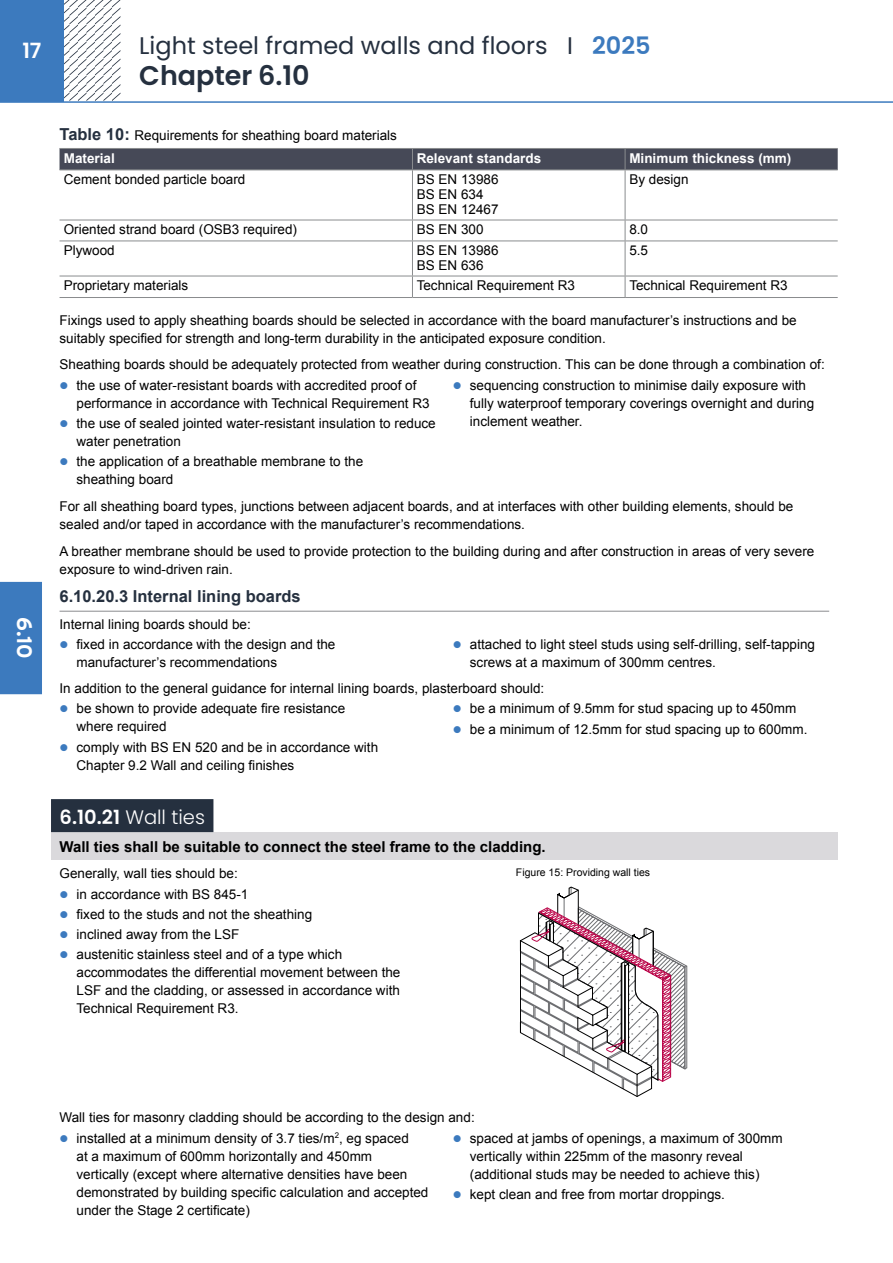
<style>
.page{position:relative;width:893px;height:1263px;background:#fff}
.page>*{position:absolute;margin:0;border:0;box-sizing:border-box;transform-origin:0 0}
.t1{font:600 27px "Poppins";color:#25303f}
.t2{font:24px "Poppins";color:#25303f}
.t3{font:700 21px "Interstate";color:#fff}
.t4{font:600 21px "Poppins";color:#fff}
.t5{font:300 19.5px "Poppins";color:#fff}
.t6{font:700 16.5px "Arial";color:#25303f}
.t7{font:700 15px "Arial";color:#000}
.t8{font:13.5px/18px "Arial";color:#000}
.t9{font:700 13.5px "Arial";color:#fff}
.t10{font:10.5px "Arial";color:#000}
.s1{font-weight:600;color:#3c7abe}
.s2{font-weight:700;font-size:16.5px;color:#25303f}
.s3{font-weight:700;color:#fff}
.s4{font-weight:600}
</style>
<div class="page">
<svg style="left:64px;top:0;width:56px;height:101px"></svg>
<div style="left:0;top:0;width:64px;height:101px;background:#3c7abe"></div>
<hr style="left:0;top:101px;width:893px;height:2px;background:#3c7abe">
<div style="left:0;top:581px;width:42px;height:114px;background:#3c7abe"></div>
<div style="left:51px;top:832px;width:787px;height:28px;background:#dad9dc"></div>
<svg style="left:60px;top:148px;width:778px;height:22px;background:#4b4e5b"></svg>
<hr style="left:60px;top:170px;width:352px;height:1px;background:#8a8c8e">
<hr style="left:412px;top:170px;width:213px;height:1px;background:#8a8c8e">
<hr style="left:412px;top:170px;width:1px;height:50px;background:#8a8c8e">
<hr style="left:625px;top:170px;width:213px;height:1px;background:#8a8c8e">
<hr style="left:625px;top:170px;width:1px;height:50px;background:#8a8c8e">
<hr style="left:60px;top:220px;width:352px;height:1px;background:#8a8c8e">
<hr style="left:412px;top:220px;width:213px;height:1px;background:#8a8c8e">
<svg style="left:412px;top:220px;width:1px;height:21px"></svg>
<hr style="left:625px;top:220px;width:213px;height:1px;background:#8a8c8e">
<svg style="left:625px;top:220px;width:1px;height:21px"></svg>
<hr style="left:60px;top:241px;width:352px;height:1px;background:#8a8c8e">
<hr style="left:412px;top:241px;width:213px;height:1px;background:#8a8c8e">
<hr style="left:412px;top:241px;width:1px;height:35px;background:#8a8c8e">
<hr style="left:625px;top:241px;width:213px;height:1px;background:#8a8c8e">
<hr style="left:625px;top:241px;width:1px;height:35px;background:#8a8c8e">
<hr style="left:60px;top:276px;width:352px;height:1px;background:#8a8c8e">
<hr style="left:412px;top:276px;width:213px;height:1px;background:#8a8c8e">
<svg style="left:412px;top:276px;width:1px;height:21px"></svg>
<hr style="left:625px;top:276px;width:213px;height:1px;background:#8a8c8e">
<svg style="left:625px;top:276px;width:1px;height:21px"></svg>
<hr style="left:60px;top:297px;width:352px;height:1px;background:#8a8c8e">
<hr style="left:412px;top:297px;width:213px;height:1px;background:#8a8c8e">
<hr style="left:625px;top:297px;width:213px;height:1px;background:#8a8c8e">
<hr style="left:60px;top:611px;width:769px;height:1px;background:#8a8c8e">
<div style="left:51px;top:799px;width:162px;height:33px;background:#25303f"></div>
<svg style="left:520px;top:887px;width:167px;height:210px"></svg>
<h3 class="t4" style="left:22px;top:38px;width:21px">17</h3>
<h3 class="t3" style="left:36px;top:617px;width:43px;rotate:90deg">6.10</h3>
<h2 class="t2" style="left:139px;top:31px;width:513px">Light steel framed walls and floors I <span class="s1">2025</span></h2>
<h1 class="t1" style="left:139px;top:60px;width:172px">Chapter 6.10</h1>
<p class="t8" style="left:64px;top:124px;width:335px;line-height:23px;text-indent:-4px"><span class="s2">Table 10:</span> Requirements for sheathing board materials<br><span class="s3">Material</span></p>
<p class="t9" style="left:417px;top:149px;width:126px">Relevant standards</p>
<p class="t9" style="left:629px;top:149px;width:164px">Minimum thickness (mm)</p>
<p class="t8" style="left:64px;top:170px;width:183px">Cement bonded particle board</p>
<p class="t8" style="left:417px;top:172px;width:83px;line-height:15px">BS EN 13986<br>BS EN 634<br>BS EN 12467</p>
<p class="t8" style="left:629px;top:170px;width:61px">By design</p>
<p class="t8" style="left:64px;top:220px;width:235px">Oriented strand board (OSB3 required)</p>
<p class="t8" style="left:417px;top:220px;width:68px">BS EN 300</p>
<p class="t8" style="left:629px;top:220px;width:20px">8.0</p>
<p class="t8" style="left:64px;top:241px;width:53px">Plywood</p>
<p class="t8" style="left:417px;top:243px;width:83px;line-height:15px">BS EN 13986<br>BS EN 636</p>
<p class="t8" style="left:629px;top:241px;width:20px">5.5</p>
<p class="t8" style="left:64px;top:276px;width:126px">Proprietary materials</p>
<p class="t8" style="left:417px;top:276px;width:160px">Technical Requirement R3</p>
<p class="t8" style="left:629px;top:276px;width:160px">Technical Requirement R3</p>
<p class="t8" style="left:60px;top:311px;width:739px">Fixings used to apply sheathing boards should be selected in accordance with the board manufacturer’s instructions and be suitably specified for strength and long-term durability in the anticipated exposure condition.</p>
<p class="t8" style="left:77px;top:354px;width:750px;line-height:20.5px;text-indent:-17px">Sheathing boards should be adequately protected from weather during construction. This can be done through a combination of: the use of water-resistant boards with accredited proof of</p>
<p class="t8" style="left:77px;top:393px;width:361px;line-height:20.1px">performance in accordance with Technical Requirement R3 the use of sealed jointed water-resistant insulation to reduce</p>
<p class="t8" style="left:77px;top:431px;width:288px;line-height:20.1px">water penetration<br>the application of a breathable membrane to the</p>
<p class="t8" style="left:77px;top:470px;width:98px">sheathing board</p>
<p class="t8" style="left:470px;top:376px;width:346px">sequencing construction to minimise daily exposure with fully waterproof temporary coverings overnight and during inclement weather.</p>
<p class="t8" style="left:60px;top:498px;width:735px">For all sheathing board types, junctions between adjacent boards, and at interfaces with other building elements, should be sealed and/or taped in accordance with the manufacturer’s recommendations.</p>
<p class="t8" style="left:60px;top:542px;width:756px">A breather membrane should be used to provide protection to the building during and after construction in areas of very severe exposure to wind-driven rain.</p>
<p class="t6" style="left:60px;top:586px;width:243px">6.10.20.3 Internal lining boards</p>
<p class="t8" style="left:77px;top:614px;width:260px;line-height:20.5px;text-indent:-17px">Internal lining boards should be:<br>fixed in accordance with the design and the</p>
<p class="t8" style="left:77px;top:654px;width:202px">manufacturer’s recommendations</p>
<p class="t8" style="left:470px;top:636px;width:347px">attached to light steel studs using self-drilling, self-tapping screws at a maximum of 300mm centres.</p>
<p class="t8" style="left:77px;top:678px;width:469px;line-height:20.5px;text-indent:-17px">In addition to the general guidance for internal lining boards, plasterboard should: be shown to provide adequate fire resistance</p>
<p class="t8" style="left:77px;top:717px;width:303px;line-height:20.1px">where required<br>comply with BS EN 520 and be in accordance with</p>
<p class="t8" style="left:77px;top:756px;width:219px">Chapter 9.2 Wall and ceiling finishes</p>
<p class="t8" style="left:470px;top:699px;width:339px;line-height:20.1px">be a minimum of 9.5mm for stud spacing up to 450mm be a minimum of 12.5mm for stud spacing up to 600mm.</p>
<h3 class="t5" style="left:60px;top:805px;width:147px"><span class="s4">6.10.21</span> Wall ties</h3>
<p class="t7" style="left:60px;top:836px;width:488px">Wall ties shall be suitable to connect the steel frame to the cladding.</p>
<p class="t8" style="left:77px;top:864px;width:267px;line-height:20.2px;text-indent:-17px">Generally, wall ties should be:<br>in accordance with BS 845-1<br>fixed to the studs and not the sheathing inclined away from the LSF<br>austenitic stainless steel and of a type which</p>
<p class="t8" style="left:77px;top:964px;width:325px;text-align:justify">accommodates the differential movement between the LSF and the cladding, or assessed in accordance with Technical Requirement R3.</p>
<p class="t10" style="left:516px;top:866px;width:136px">Figure 15: Providing wall ties</p>
<p class="t8" style="left:77px;top:1107px;width:400px;line-height:20.5px;text-indent:-17px">Wall ties for masonry cladding should be according to the design and: installed at a minimum density of 3.7 ties/m<sup>2</sup>, eg spaced</p>
<p class="t8" style="left:77px;top:1147px;width:353px">at a maximum of 600mm horizontally and 450mm<br>vertically (except where alternative densities have been demonstrated by building specific calculation and accepted under the Stage 2 certificate)</p>
<p class="t8" style="left:470px;top:1129px;width:314px">spaced at jambs of openings, a maximum of 300mm vertically within 225mm of the masonry reveal (additional studs may be needed to achieve this)</p>
<p class="t8" style="left:470px;top:1185px;width:257px">kept clean and free from mortar droppings.</p>
</div>
